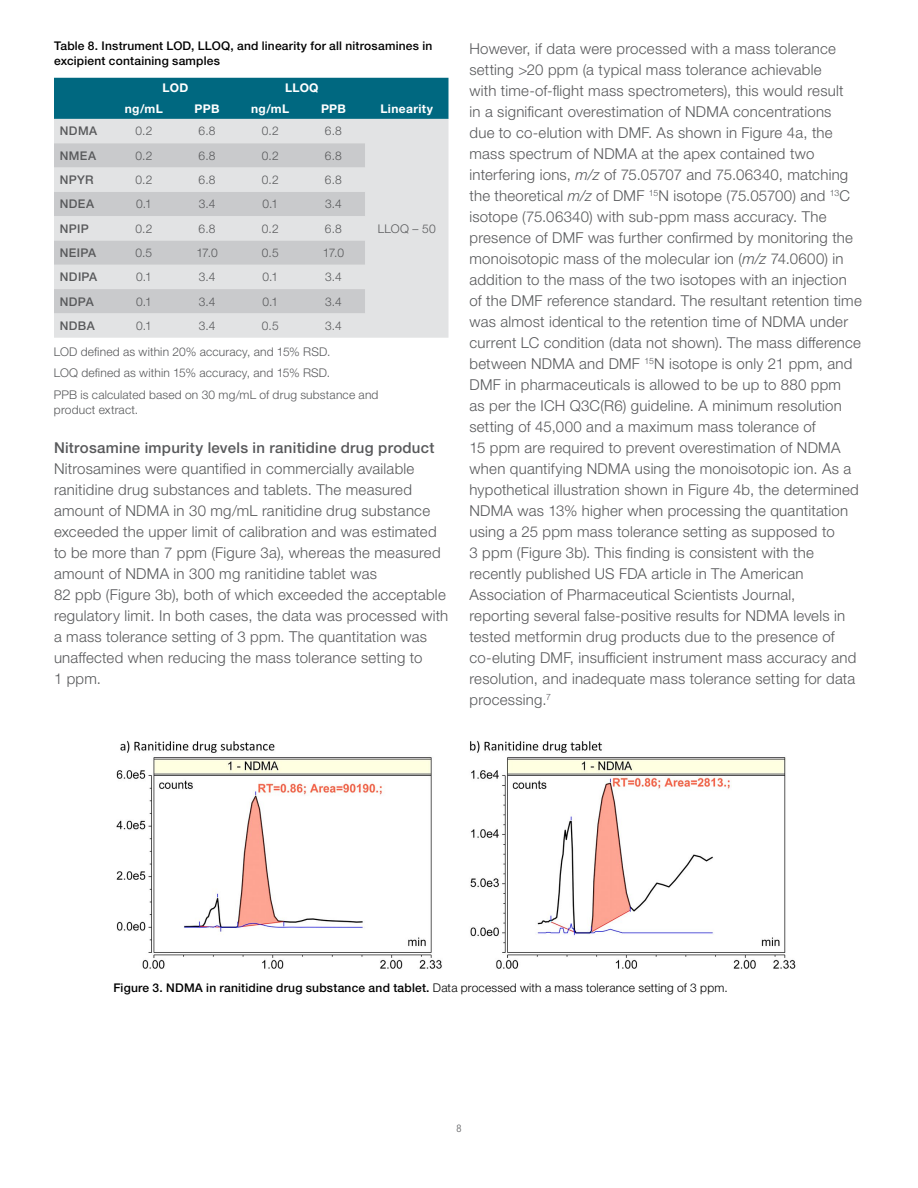
<style>
.page{position:relative;width:918px;height:1188px;background:#fff}
.page>*{position:absolute;margin:0;border:0;box-sizing:border-box;transform-origin:0 0}
.t1{font:300 15px/21px "Helvetica Neue LTW1 G";letter-spacing:.015em;color:#58595b}
.t2{font:500 15px "Helvetica Neue LTW1 G";letter-spacing:.02em;color:#58595b}
.t3{font:300 12px/21.1px "Helvetica Neue LTW1 G";letter-spacing:.015em;color:#58595b}
.t4{font:500 12px/15.8px "Helvetica Neue LTW1 G";letter-spacing:.015em;color:#000}
.t5{font:500 12px "Helvetica Neue LTW1 G";letter-spacing:.025em;color:#58595b}
.t6{font:700 12px "Helvetica Neue LTW1 G";letter-spacing:.03em;color:#fff}
.t7{font:300 condensed 10.5px "Helvetica Neue LTW1 G";color:#58595b}
.s1{font-style:italic}
.s2{font-weight:300}
</style>
<div class="page">
<div style="left:54px;top:78px;width:395px;height:41px;background:#006880"></div>
<div style="left:54px;top:119px;width:395px;height:219px;background:#e2e3e4"></div>
<svg style="left:54px;top:143px;width:311px;height:170px;fill:#c9cacc"></svg>
<img style="left:116px;top:740px;width:680px;height:229px">
<p class="t4" style="left:54px;top:37px;width:380px">Table 8. Instrument LOD, LLOQ, and linearity for all nitrosamines in excipient containing samples</p>
<p class="t1" style="left:469px;top:38px;width:394px">However, if data were processed with a mass tolerance setting &gt;20 ppm (a typical mass tolerance achievable<br>with time-of-flight mass spectrometers), this would result<br>in a significant overestimation of NDMA concentrations<br>due to co-elution with DMF. As shown in Figure 4a, the mass spectrum of NDMA at the apex contained two interfering ions, <span class="s1">m/z</span> of 75.05707 and 75.06340, matching the theoretical <span class="s1">m/z</span> of DMF <sup>15</sup>N isotope (75.05700) and <sup>13</sup>C isotope (75.06340) with sub-ppm mass accuracy. The presence of DMF was further confirmed by monitoring the monoisotopic mass of the molecular ion (<span class="s1">m/z</span> 74.0600) in addition to the mass of the two isotopes with an injection of the DMF reference standard. The resultant retention time was almost identical to the retention time of NDMA under current LC condition (data not shown). The mass difference between NDMA and DMF <sup>15</sup>N isotope is only 21 ppm, and DMF in pharmaceuticals is allowed to be up to 880 ppm<br>as per the ICH Q3C(R6) guideline. A minimum resolution setting of 45,000 and a maximum mass tolerance of<br>15 ppm are required to prevent overestimation of NDMA when quantifying NDMA using the monoisotopic ion. As a hypothetical illustration shown in Figure 4b, the determined NDMA was 13% higher when processing the quantitation using a 25 ppm mass tolerance setting as supposed to<br>3 ppm (Figure 3b). This finding is consistent with the recently published US FDA article in The American Association of Pharmaceutical Scientists Journal,<br>reporting several false-positive results for NDMA levels in tested metformin drug products due to the presence of co-eluting DMF, insufficient instrument mass accuracy and resolution, and inadequate mass tolerance setting for data processing.<sup>7</sup></p>
<p class="t6" style="left:163px;top:81px;width:27px">LOD</p>
<p class="t6" style="left:285px;top:81px;width:35px">LLOQ</p>
<p class="t6" style="left:125px;top:101px;width:40px">ng/mL</p>
<p class="t6" style="left:195px;top:101px;width:26px">PPB</p>
<p class="t6" style="left:251px;top:101px;width:40px">ng/mL</p>
<p class="t6" style="left:321px;top:101px;width:26px">PPB</p>
<p class="t6" style="left:380px;top:101px;width:54px">Linearity</p>
<p class="t5" style="left:60px;top:124px;width:39px">NDMA</p>
<p class="t3" style="left:135px;top:120px;width:18px">0.2</p>
<p class="t3" style="left:199px;top:120px;width:18px">6.8</p>
<p class="t3" style="left:262px;top:120px;width:18px">0.2</p>
<p class="t3" style="left:325px;top:120px;width:18px">6.8</p>
<p class="t5" style="left:60px;top:148px;width:38px">NMEA</p>
<p class="t3" style="left:135px;top:145px;width:18px">0.2</p>
<p class="t3" style="left:199px;top:145px;width:18px">6.8</p>
<p class="t3" style="left:262px;top:145px;width:18px">0.2</p>
<p class="t3" style="left:325px;top:145px;width:18px">6.8</p>
<p class="t5" style="left:60px;top:172px;width:35px">NPYR</p>
<p class="t3" style="left:135px;top:169px;width:18px">0.2</p>
<p class="t3" style="left:199px;top:169px;width:18px">6.8</p>
<p class="t3" style="left:262px;top:169px;width:18px">0.2</p>
<p class="t3" style="left:325px;top:169px;width:18px">6.8</p>
<p class="t5" style="left:60px;top:197px;width:36px">NDEA</p>
<p class="t3" style="left:136px;top:193px;width:17px">0.1</p>
<p class="t3" style="left:199px;top:193px;width:18px">3.4</p>
<p class="t3" style="left:262px;top:193px;width:17px">0.1</p>
<p class="t3" style="left:325px;top:193px;width:18px">3.4</p>
<p class="t5" style="left:60px;top:221px;width:30px">NPIP</p>
<p class="t3" style="left:135px;top:218px;width:18px">0.2</p>
<p class="t3" style="left:199px;top:218px;width:18px">6.8</p>
<p class="t3" style="left:262px;top:218px;width:18px">0.2</p>
<p class="t3" style="left:325px;top:218px;width:18px">6.8</p>
<p class="t5" style="left:60px;top:245px;width:38px">NEIPA</p>
<p class="t3" style="left:135px;top:242px;width:18px">0.5</p>
<p class="t3" style="left:196px;top:242px;width:23px">17.0</p>
<p class="t3" style="left:262px;top:242px;width:18px">0.5</p>
<p class="t3" style="left:323px;top:242px;width:23px">17.0</p>
<p class="t5" style="left:60px;top:270px;width:39px">NDIPA</p>
<p class="t3" style="left:136px;top:266px;width:17px">0.1</p>
<p class="t3" style="left:199px;top:266px;width:18px">3.4</p>
<p class="t3" style="left:262px;top:266px;width:17px">0.1</p>
<p class="t3" style="left:325px;top:266px;width:18px">3.4</p>
<p class="t5" style="left:60px;top:294px;width:35px">NDPA</p>
<p class="t3" style="left:136px;top:291px;width:17px">0.1</p>
<p class="t3" style="left:199px;top:291px;width:18px">3.4</p>
<p class="t3" style="left:262px;top:291px;width:17px">0.1</p>
<p class="t3" style="left:325px;top:291px;width:18px">3.4</p>
<p class="t5" style="left:60px;top:318px;width:36px">NDBA</p>
<p class="t3" style="left:136px;top:315px;width:17px">0.1</p>
<p class="t3" style="left:199px;top:315px;width:18px">3.4</p>
<p class="t3" style="left:262px;top:315px;width:18px">0.5</p>
<p class="t3" style="left:325px;top:315px;width:18px">3.4</p>
<p class="t3" style="left:54px;top:341px;width:326px">LOD defined as within 20% accuracy, and 15% RSD.<br>LOQ defined as within 15% accuracy, and 15% RSD.<br>PPB is calculated based on 30 mg/mL of drug substance and</p>
<p class="t3" style="left:54px;top:399px;width:86px">product extract.</p>
<p class="t3" style="left:378px;top:218px;width:59px">LLOQ – 50</p>
<p class="t2" style="left:54px;top:439px;width:382px">Nitrosamine impurity levels in ranitidine drug product</p>
<p class="t1" style="left:54px;top:458px;width:396px">Nitrosamines were quantified in commercially available ranitidine drug substances and tablets. The measured amount of NDMA in 30 mg/mL ranitidine drug substance exceeded the upper limit of calibration and was estimated to be more than 7 ppm (Figure 3a), whereas the measured amount of NDMA in 300 mg ranitidine tablet was<br>82 ppb (Figure 3b), both of which exceeded the acceptable regulatory limit. In both cases, the data was processed with a mass tolerance setting of 3 ppm. The quantitation was unaffected when reducing the mass tolerance setting to<br>1 ppm.</p>
<p class="t4" style="left:113px;top:980px;width:616px">Figure 3. NDMA in ranitidine drug substance and tablet. <span class="s2">Data processed with a mass tolerance setting of 3 ppm.</span></p>
<p class="t7" style="left:456px;top:1122px;width:7px">8</p>
</div>
